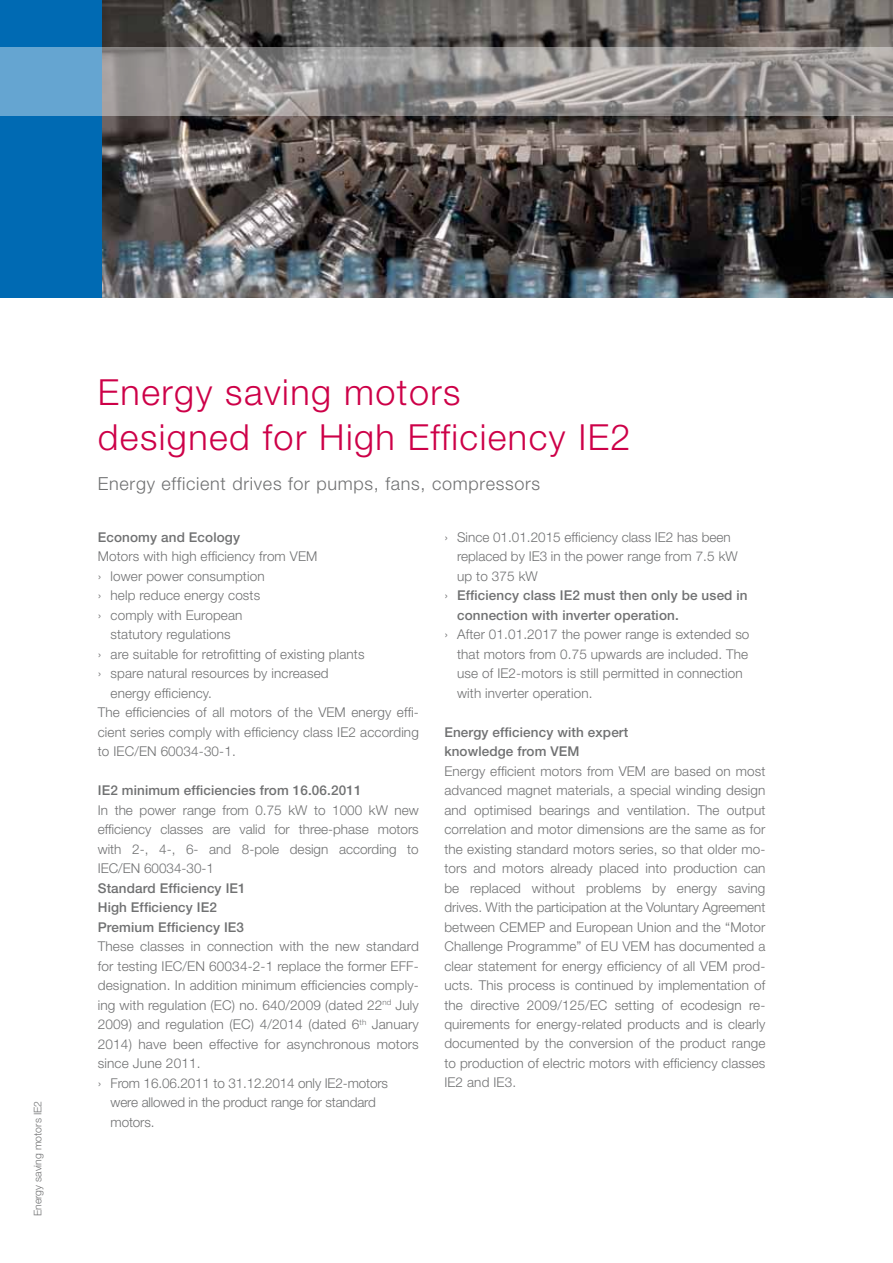
<style>
.page{position:relative;width:893px;height:1263px;background:#fff}
.page>*{position:absolute;margin:0;border:0;box-sizing:border-box;transform-origin:0 0}
.t1{font:300 36px/45px "Helvetica Neue";letter-spacing:.04em;color:#cd0048}
.t2{font:300 18px "Helvetica Neue";letter-spacing:.04em;color:#707172}
.t3{font:300 13.5px/19.5px "Helvetica Neue";letter-spacing:.01em;color:#707172}
.t4{font:500 13.5px/19.5px "Helvetica Neue";letter-spacing:.01em;color:#707172}
.t5{font:300 13.5px "Helvetica Neue";letter-spacing:-.01em;color:#707172}
.t6{font:300 10.5px "Helvetica Neue";color:#707172}
.s1{font-weight:300}
</style>
<div class="page">
<div style="left:0;top:0;width:893px;height:298px;background:#006ab3"></div>
<img style="left:102px;top:0;width:791px;height:298px">
<svg style="left:0;top:48px;width:893px;height:68px;background:#92969a"></svg>
<p class="t6" style="left:31px;top:1216px;width:117px;rotate:-90deg">Energy saving motors IE2</p>
<h1 class="t1" style="left:98px;top:368px;width:534px">Energy saving motors<br>designed for High Efficiency IE2</h1>
<h2 class="t2" style="left:98px;top:473px;width:444px">Energy efficient drives for pumps, fans, compressors</h2>
<p class="t3" style="left:444px;top:527px;width:288px">› Since 01.01.2015 efficiency class IE2 has been</p>
<p class="t3" style="left:457px;top:546px;width:282px">replaced by IE3 in the power range from 7.5 kW</p>
<p class="t3" style="left:457px;top:566px;width:82px">up to 375 kW</p>
<p class="t4" style="left:444px;top:585px;width:305px"><span class="s1">›</span> Efficiency class IE2 must then only be used in</p>
<p class="t4" style="left:457px;top:605px;width:223px">connection with inverter operation.</p>
<p class="t3" style="left:457px;top:624px;width:294px;text-indent:-13px">› After 01.01.2017 the power range is extended so that motors from 0.75 upwards are included. The use of IE2-motors is still permitted in connection with inverter operation.</p>
<p class="t4" style="left:444px;top:722px;width:185px">Energy efficiency with expert knowledge from VEM</p>
<p class="t3" style="left:444px;top:761px;width:323px">Energy efficient motors from VEM are based on most advanced magnet materials, a special winding design and optimised bearings and ventilation. The output correlation and motor dimensions are the same as for the existing standard motors series, so that older mo&shy;tors and motors already placed into production can be replaced without problems by energy saving drives. With the participation at the Voluntary Agreement between CEMEP and European Union and the “Motor Challenge Programme” of EU VEM has documented a clear statement for energy efficiency of all VEM prod&shy;ucts. This process is continued by implementation of the directive 2009/125/EC setting of ecodesign re&shy;quirements for energy-related products and is clearly documented by the conversion of the product range to production of electric motors with efficiency classes IE2 and IE3.</p>
<p class="t4" style="left:98px;top:527px;width:144px">Economy and Ecology</p>
<p class="t3" style="left:98px;top:546px;width:221px">Motors with high efficiency from VEM</p>
<p class="t3" style="left:98px;top:566px;width:168px">› lower power consumption</p>
<p class="t3" style="left:98px;top:585px;width:164px">› help reduce energy costs</p>
<p class="t3" style="left:98px;top:605px;width:146px">› comply with European</p>
<p class="t3" style="left:111px;top:624px;width:122px">statutory regulations</p>
<p class="t3" style="left:98px;top:644px;width:268px">› are suitable for retrofitting of existing plants</p>
<p class="t3" style="left:98px;top:663px;width:232px">› spare natural resources by increased</p>
<p class="t3" style="left:111px;top:683px;width:103px">energy efficiency.</p>
<p class="t3" style="left:98px;top:702px;width:321px">The efficiencies of all motors of the VEM energy effi-</p>
<p class="t3" style="left:98px;top:722px;width:323px">cient series comply with efficiency class IE2 according</p>
<p class="t3" style="left:98px;top:741px;width:140px">to IEC/EN 60034-30-1.</p>
<p class="t4" style="left:98px;top:780px;width:265px">IE2 minimum efficiencies from 16.06.2011</p>
<p class="t3" style="left:98px;top:800px;width:323px;text-align:justify">In the power range from 0.75 kW to 1000 kW new efficiency classes are valid for three-phase motors with 2-, 4-, 6- and 8-pole design according to IEC/EN 60034-30-1</p>
<p class="t4" style="left:98px;top:878px;width:149px">Standard Efficiency IE1<br>High Efficiency IE2<br>Premium Efficiency IE3</p>
<p class="t3" style="left:98px;top:936px;width:323px">These classes in connection with the new standard</p>
<p class="t3" style="left:98px;top:956px;width:322px">for testing IEC/EN 60034-2-1 replace the former EFF-</p>
<p class="t3" style="left:98px;top:975px;width:322px">designation. In addition minimum efficiencies comply-</p>
<p class="t3" style="left:98px;top:995px;width:323px">ing with regulation (EC) no. 640/2009 (dated 22<sup>nd</sup> July</p>
<p class="t3" style="left:98px;top:1014px;width:323px">2009) and regulation (EC) 4/2014 (dated 6<sup>th</sup> January</p>
<p class="t3" style="left:98px;top:1034px;width:323px">2014) have been effective for asynchronous motors</p>
<p class="t3" style="left:98px;top:1053px;width:104px">since June 2011.</p>
<p class="t5" style="left:98px;top:1074px;width:292px">› From 16.06.2011 to 31.12.2014 only IE2-motors</p>
<p class="t5" style="left:111px;top:1094px;width:267px">were allowed in the product range for standard</p>
<p class="t3" style="left:111px;top:1112px;width:45px">motors.</p>
</div>
